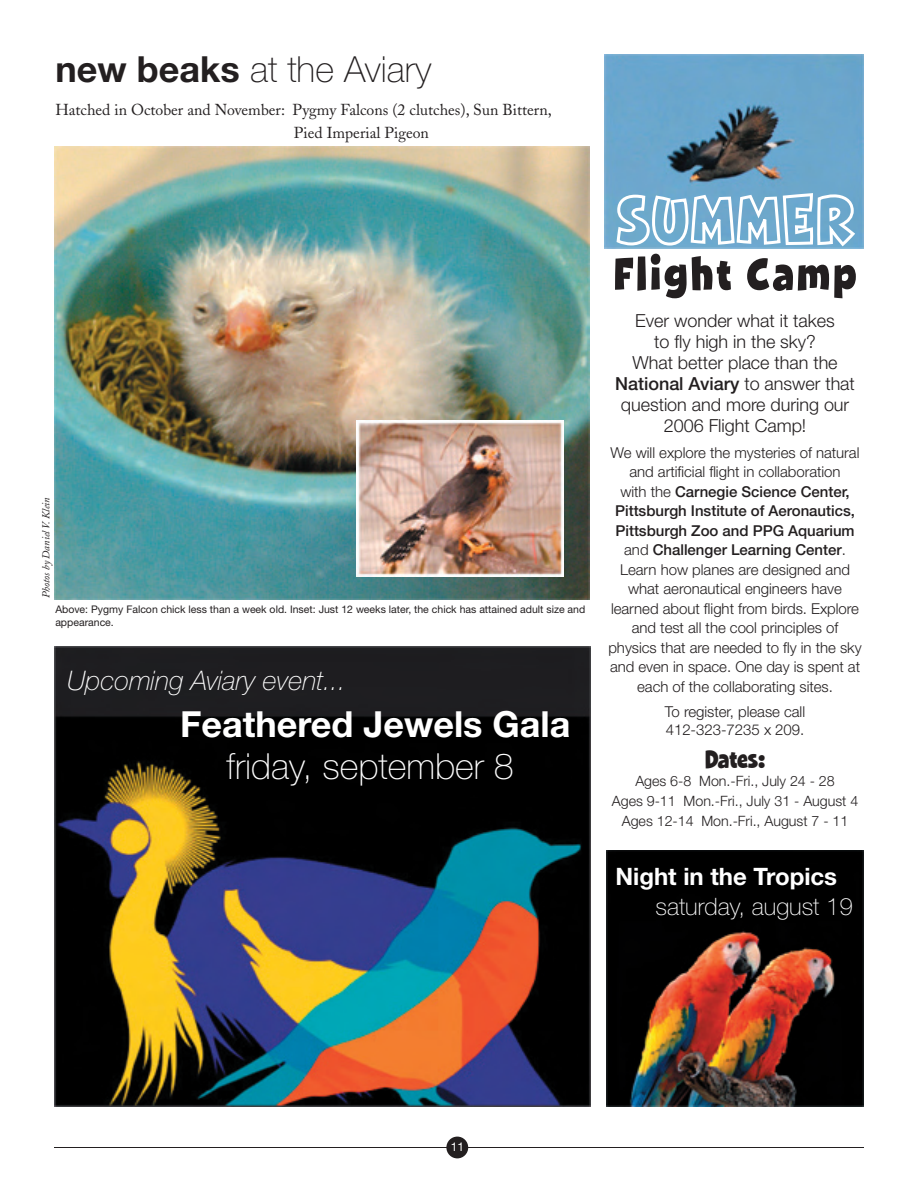
<style>
.page{position:relative;width:918px;height:1188px;background:#fff}
.page>*{position:absolute;margin:0;border:0;box-sizing:border-box;transform-origin:0 0}
.t1{font:58.5px "House Holiday Sans";letter-spacing:.05em;color:#231f20}
.t2{font:100 36px "Helvetica Neue";color:#231f20}
.t3{font:700 36px "Helvetica Neue";color:#fff}
.t4{font:100 36px "Helvetica Neue";color:#fff}
.t5{font:31.5px "House Holiday Sans";letter-spacing:-.005em;color:#231f20}
.t6{font:italic 100 27px "Helvetica Neue";color:#fff}
.t7{font:700 24px "Helvetica Neue";color:#fff}
.t8{font:100 24px "Helvetica Neue";color:#fff}
.t9{font:300 18px/21px "Helvetica Neue";color:#231f20;text-align:center}
.t10{font:15.75px/22.5px "Adobe Caslon";color:#231f20}
.t11{font:300 15px/19.5px "Helvetica Neue";color:#231f20;text-align:center}
.t12{font:300 14.25px/20.2px "Helvetica Neue";color:#231f20;text-align:center}
.t13{font:12px "Helvetica Neue";color:#fff}
.t14{font:10.5px/13.5px "Helvetica Neue";color:#231f20}
.t15{font:italic 10.5px "Adobe Caslon";color:#231f20}
.s1{font-weight:700}
.s2{font-weight:500}
</style>
<div class="page">
<img style="left:54px;top:147px;width:536px;height:453px">
<hr style="left:54px;top:1147px;width:810px;height:1px;background:#231f20">
<div style="left:446px;top:1137px;width:22px;height:21px;background:#231f20;border-radius:50%"></div>
<img style="left:606px;top:850px;width:258px;height:257px">
<img style="left:54px;top:646px;width:537px;height:461px">
<img style="left:604px;top:54px;width:260px;height:195px">
<svg style="left:615px;top:191px;width:242px;height:57px"></svg>
<img style="left:357px;top:420px;width:207px;height:156px">
<h2 class="t2" style="left:55px;top:49px;width:378px"><span class="s1">new beaks</span> at the Aviary</h2>
<p class="t10" style="left:294px;top:99px;width:259px;text-indent:-238px">Hatched in October and November: Pygmy Falcons (2 clutches), Sun Bittern,<br>Pied Imperial Pigeon</p>
<p class="t15" style="left:40px;top:598px;width:102px;rotate:-90deg">Photos by Daniel V. Klein</p>
<p class="t14" style="left:55px;top:602px;width:531px">Above: Pygmy Falcon chick less than a week old. Inset: Just 12 weeks later, the chick has attained adult size and appearance.</p>
<h3 class="t6" style="left:68px;top:666px;width:280px">Upcoming Aviary event...</h3>
<h2 class="t3" style="left:180px;top:702px;width:392px">Feathered Jewels Gala</h2>
<h2 class="t4" style="left:227px;top:746px;width:289px">friday, september 8</h2>
<h1 class="t1" style="left:614px;top:244px;width:245px">Flight Camp</h1>
<p class="t9" style="left:615px;top:309px;width:241px">Ever wonder what it takes<br>to fly high in the sky?<br>What better place than the<br><span class="s2">National Aviary</span> to answer that question and more during our<br>2006 Flight Camp!</p>
<p class="t11" style="left:608px;top:442px;width:255px">We will explore the mysteries of natural and artificial flight in collaboration<br>with the <span class="s2">Carnegie Science Center, Pittsburgh Institute of Aeronautics, Pittsburgh Zoo and PPG Aquarium </span>and <span class="s2">Challenger Learning Center</span>.<br>Learn how planes are designed and what aeronautical engineers have learned about flight from birds. Explore and test all the cool principles of physics that are needed to fly in the sky and even in space. One day is spent at each of the collaborating sites.</p>
<p class="t11" style="left:665px;top:702px;width:142px;line-height:18px;text-align:left">To register, please call<br>412-323-7235 x 209.</p>
<h3 class="t5" style="left:705px;top:743px;width:62px">Dates:</h3>
<p class="t12" style="left:612px;top:770px;width:248px">Ages 6-8 Mon.-Fri., July 24 - 28<br>Ages 9-11 Mon.-Fri., July 31 - August 4<br>Ages 12-14 Mon.-Fri., August 7 - 11</p>
<h3 class="t7" style="left:615px;top:862px;width:223px">Night in the Tropics</h3>
<h3 class="t8" style="left:655px;top:893px;width:199px">saturday, august 19</h3>
<p class="t13" style="left:451px;top:1140px;width:15px">11</p>
</div>
